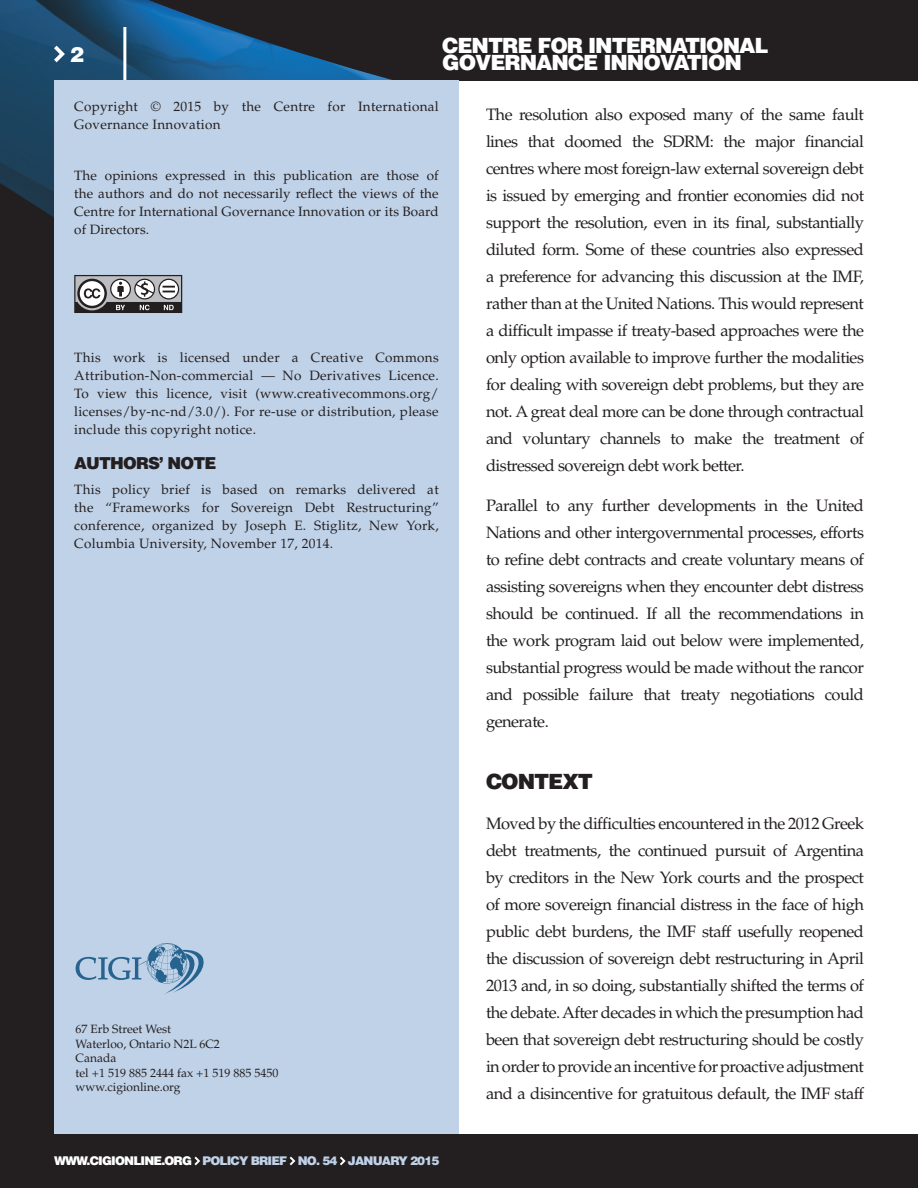
<style>
.page{position:relative;width:918px;height:1188px;background:#fff}
.page>*{position:absolute;margin:0;border:0;box-sizing:border-box;transform-origin:0 0}
.t1{font:900 21px/16.5px "Helvetica LT Std";letter-spacing:-.05em;color:#fff}
.t2{font:900 21px "Helvetica LT Std";letter-spacing:-.05em;color:#231f20}
.t3{font:16.5px/27px "Palatino LT Std";letter-spacing:-.03em;color:#231f20;text-align:justify}
.t4{font:900 16.5px "Helvetica LT Std";letter-spacing:-.05em;color:#231f20}
.t5{font:13.5px/18px "Palatino LT Std";letter-spacing:.02em;color:#231f20;text-align:justify}
.t6{font:12px/14.4px "Palatino LT Std";color:#231f20}
.t7{font:900 12px "Helvetica LT Std";letter-spacing:-.07em;color:#c0d2e8}
.s1{color:#fff}
</style>
<div class="page">
<div style="left:0;top:385px;width:918px;height:803px;background:#231f20"></div>
<img style="left:0;top:0;width:918px;height:385px">
<svg style="left:54px;top:46px;width:11px;height:16px"></svg>
<svg style="left:194px;top:1157px;width:6px;height:8px"></svg>
<svg style="left:290px;top:1157px;width:5px;height:8px"></svg>
<svg style="left:340px;top:1157px;width:6px;height:8px"></svg>
<hr style="left:123px;top:27px;width:3px;height:54px;background:#fff">
<div style="left:54px;top:81px;width:405px;height:1053px;background:#c0d2e8"></div>
<svg style="left:74px;top:275px;width:108px;height:38px;background:#8a898a"></svg>
<div style="left:459px;top:81px;width:459px;height:1053px;background:#fff"></div>
<svg style="left:76px;top:943px;width:128px;height:51px"></svg>
<p class="t1" style="left:70px;top:46px;width:16px">2</p>
<p class="t1" style="left:442px;top:37px;width:328px">CENTRE FOR INTERNATIONAL<br>GOVERNANCE INNOVATION</p>
<p class="t5" style="left:74px;top:97px;width:366px">Copyright © 2015 by the Centre for International<br>Governance Innovation</p>
<p class="t5" style="left:74px;top:167px;width:366px">The opinions expressed in this publication are those of the authors and do not necessarily reflect the views of the Centre for International Governance Innovation or its Board of Directors.</p>
<p class="t5" style="left:74px;top:349px;width:366px">This work is licensed under a Creative Commons Attribution-Non-commercial — No Derivatives Licence.<br>To view this licence, visit (www.creativecommons.org/ licenses/by-nc-nd/3.0/). For re-use or distribution, please include this copyright notice.</p>
<p class="t4" style="left:74px;top:452px;width:144px">AUTHORS’ NOTE</p>
<p class="t5" style="left:74px;top:480px;width:366px">This policy brief is based on remarks delivered at the “Frameworks for Sovereign Debt Restructuring” conference, organized by Joseph E. Stiglitz, New York, Columbia University, November 17, 2014.</p>
<p class="t6" style="left:76px;top:1022px;width:204px">67 Erb Street West<br>Waterloo, Ontario N2L 6C2<br>Canada<br>tel +1 519 885 2444 fax +1 519 885 5450 www.cigionline.org</p>
<p class="t7" style="left:54px;top:1153px;width:311px"><span class="s1">WWW.CIGIONLINE.ORG</span> POLICY BRIEF NO. 54 JANUARY</p>
<p class="t7" style="left:410px;top:1153px;width:31px">2015</p>
<p class="t3" style="left:486px;top:101px;width:380px">The resolution also exposed many of the same fault lines that doomed the SDRM: the major financial centres where most foreign-law external sovereign debt is issued by emerging and frontier economies did not support the resolution, even in its final, substantially diluted form. Some of these countries also expressed a preference for advancing this discussion at the IMF, rather than at the United Nations. This would represent a difficult impasse if treaty-based approaches were the only option available to improve further the modalities for dealing with sovereign debt problems, but they are not. A great deal more can be done through contractual and voluntary channels to make the treatment of distressed sovereign debt work better.</p>
<p class="t3" style="left:486px;top:493px;width:380px">Parallel to any further developments in the United Nations and other intergovernmental processes, efforts to refine debt contracts and create voluntary means of assisting sovereigns when they encounter debt distress should be continued. If all the recommendations in the work program laid out below were implemented, substantial progress would be made without the rancor and possible failure that treaty negotiations could generate.</p>
<p class="t2" style="left:486px;top:768px;width:108px">CONTEXT</p>
<p class="t3" style="left:486px;top:811px;width:380px">Moved by the difficulties encountered in the 2012 Greek debt treatments, the continued pursuit of Argentina by creditors in the New York courts and the prospect of more sovereign financial distress in the face of high public debt burdens, the IMF staff usefully reopened the discussion of sovereign debt restructuring in April 2013 and, in so doing, substantially shifted the terms of the debate. After decades in which the presumption had been that sovereign debt restructuring should be costly in order to provide an incentive for proactive adjustment and a disincentive for gratuitous default, the IMF staff</p>
</div>
